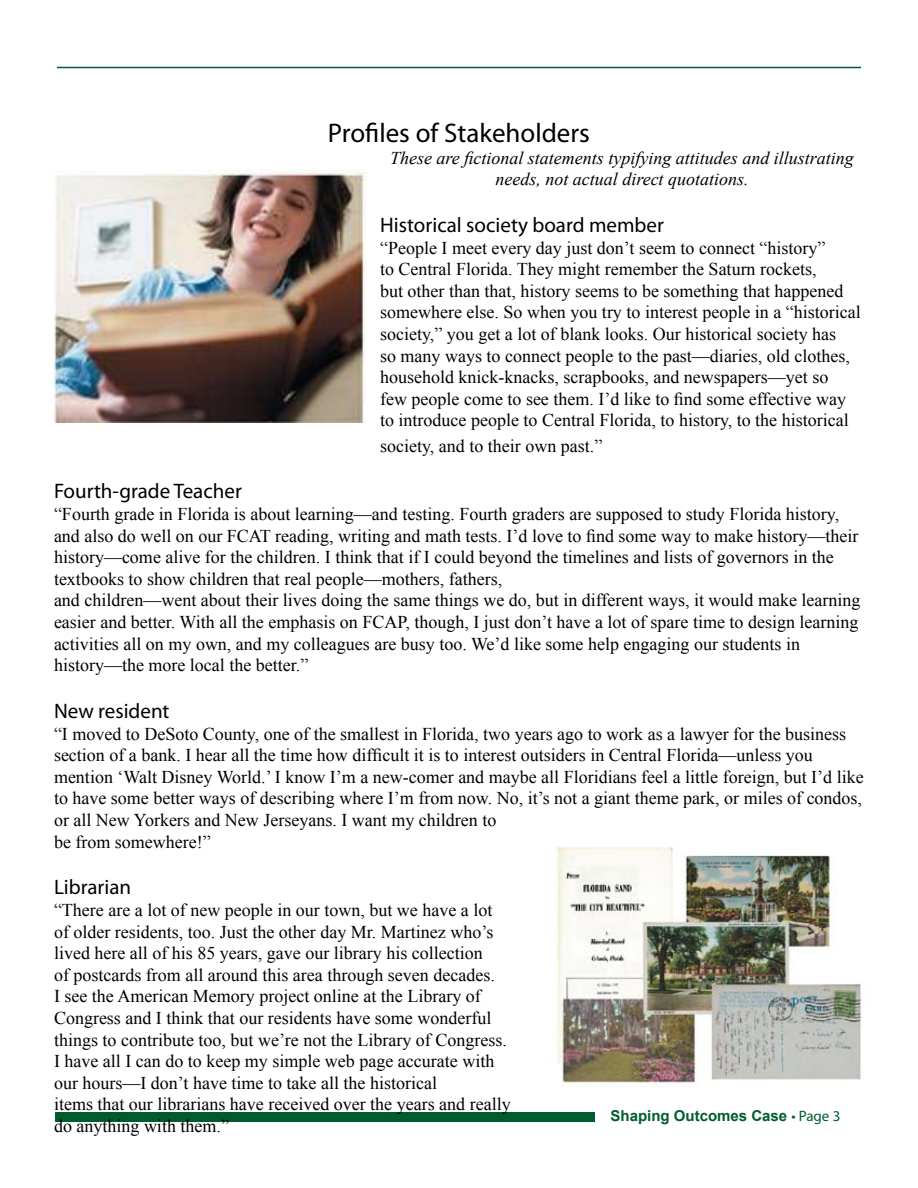
<style>
.page{position:relative;width:918px;height:1188px;background:#fff}
.page>*{position:absolute;margin:0;border:0;box-sizing:border-box;transform-origin:0 0}
.t1{font:27px "Myriad Pro";color:#000}
.t2{font:21px "Myriad Pro";color:#000}
.t3{font:18px/21.6px "Times New Roman";color:#000}
.t4{font:italic 18px/21.6px "Times New Roman";color:#000;text-align:center}
.t5{font:700 15px "Arial";color:#005c2e}
.s1{font-family:"Myriad Pro";font-weight:400}
</style>
<div class="page">
<hr style="left:57px;top:67px;width:804px;height:1px;background:#005c2e">
<div style="left:56px;top:1113px;width:540px;height:9px;background:#005c2e"></div>
<img style="left:557px;top:847px;width:305px;height:240px">
<img style="left:54px;top:170px;width:311px;height:252px">
<p class="t1" style="left:328px;top:116px;width:264px">Profiles of Stakeholders</p>
<p class="t4" style="left:390px;top:146px;width:465px">These are fictional statements typifying attitudes and illustrating needs, not actual direct quotations.</p>
<p class="t2" style="left:380px;top:212px;width:285px">Historical society board member</p>
<p class="t3" style="left:380px;top:236px;width:482px">“People I meet every day just don’t seem to connect “history”<br>to Central Florida. They might remember the Saturn rockets,<br>but other than that, history seems to be something that happened somewhere else. So when you try to interest people in a “historical society,” you get a lot of blank looks. Our historical society has<br>so many ways to connect people to the past—diaries, old clothes, household knick-knacks, scrapbooks, and newspapers—yet so<br>few people come to see them. I’d like to find some effective way to introduce people to Central Florida, to history, to the historical</p>
<p class="t3" style="left:380px;top:434px;width:224px">society, and to their own past.”</p>
<p class="t2" style="left:54px;top:478px;width:189px">Fourth-grade Teacher</p>
<p class="t3" style="left:54px;top:503px;width:806px">“Fourth grade in Florida is about learning—and testing. Fourth graders are supposed to study Florida history, and also do well on our FCAT reading, writing and math tests. I’d love to find some way to make history—their history—come alive for the children. I think that if I could beyond the timelines and lists of governors in the textbooks to show children that real people—mothers, fathers,</p>
<p class="t3" style="left:54px;top:589px;width:808px">and children—went about their lives doing the same things we do, but in different ways, it would make learning easier and better. With all the emphasis on FCAP, though, I just don’t have a lot of spare time to design learning activities all on my own, and my colleagues are busy too. We’d like some help engaging our students in history—the more local the better.”</p>
<p class="t2" style="left:54px;top:698px;width:117px">New resident</p>
<p class="t3" style="left:54px;top:722px;width:811px">“I moved to DeSoto County, one of the smallest in Florida, two years ago to work as a lawyer for the business section of a bank. I hear all the time how difficult it is to interest outsiders in Central Florida—unless you mention ‘Walt Disney World.’ I know I’m a new-comer and maybe all Floridians feel a little foreign, but I’d like to have some better ways of describing where I’m from now. No, it’s not a giant theme park, or miles of condos, or all New Yorkers and New Jerseyans. I want my children to<br>be from somewhere!”</p>
<p class="t2" style="left:54px;top:874px;width:79px">Librarian</p>
<p class="t3" style="left:54px;top:899px;width:454px">“There are a lot of new people in our town, but we have a lot of older residents, too. Just the other day Mr. Martinez who’s lived here all of his 85 years, gave our library his collection<br>of postcards from all around this area through seven decades.<br>I see the American Memory project online at the Library of Congress and I think that our residents have some wonderful things to contribute too, but we’re not the Library of Congress.<br>I have all I can do to keep my simple web page accurate with our hours—I don’t have time to take all the historical</p>
<p class="t3" style="left:54px;top:1093px;width:458px">items that our librarians have received over the years and really do anything with them.”</p>
<p class="t5" style="left:610px;top:1106px;width:231px">Shaping Outcomes Case <span class="s1">• Page 3</span></p>
</div>
